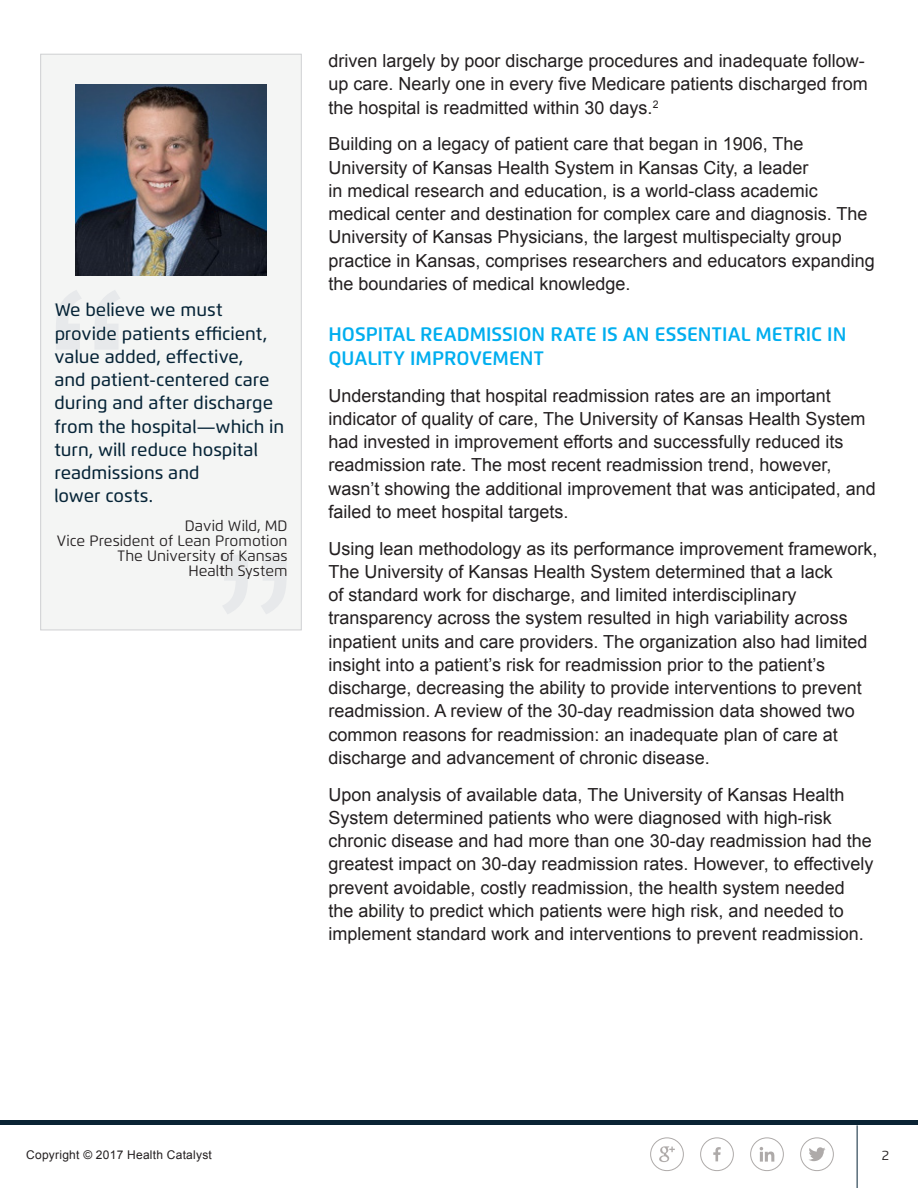
<style>
.page{position:relative;width:918px;height:1188px;background:#fff}
.page>*{position:absolute;margin:0;border:0;box-sizing:border-box;transform-origin:0 0}
.Section_Title{font:600 19.5px/24px "Flexo";color:#00aeef}
.Body_Copy{font:18px/23.2px "Arial";color:#231f20}
.Quotation_body_copy{font:500 18px/23.2px "Flexo";color:#062437}
.Quotation_attributio{font:15px/15px "Flexo";color:#231f20;text-align:right}
.t1{font:13.5px "Flexo";color:#231f20}
.t2{font:12px "Arial";letter-spacing:.02em;color:#231f20}
</style>
<div class="page">
<svg style="left:659px;top:1146px;width:16px;height:16px"></svg>
<div style="left:650px;top:1137px;width:34px;height:34px;border:1px solid #aeaaa9;border-radius:50%"></div>
<hr style="left:857px;top:1125px;width:1px;height:63px;background:#062437">
<div style="left:0;top:1120px;width:918px;height:5px;background:#0a2334"></div>
<svg style="left:809px;top:1147px;width:17px;height:14px"></svg>
<div style="left:800px;top:1137px;width:34px;height:34px;border:1px solid #aeaaa9;border-radius:50%"></div>
<svg style="left:713px;top:1147px;width:8px;height:14px"></svg>
<div style="left:700px;top:1137px;width:34px;height:34px;border:1px solid #aeaaa9;border-radius:50%"></div>
<svg style="left:760px;top:1147px;width:14px;height:15px"></svg>
<div style="left:750px;top:1137px;width:34px;height:34px;border:1px solid #aeaaa9;border-radius:50%"></div>
<div style="left:41px;top:54px;width:260px;height:576px;background:#f4f5f4"></div>
<div style="left:40px;top:54px;width:262px;height:576px;border:1px solid #cfd0d2"></div>
<svg style="left:56px;top:290px;width:64px;height:59px"></svg>
<svg style="left:223px;top:555px;width:63px;height:59px"></svg>
<img style="left:76px;top:84px;width:190px;height:191px">
<p class="Quotation_body_copy" style="left:54px;top:298px;width:231px">We believe we must provide patients efficient, value added, effective,<br>and patient-centered care during and after discharge from the hospital—which in turn, will reduce hospital readmissions and<br>lower costs.</p>
<p class="Quotation_attributio" style="left:57px;top:518px;width:232px">David Wild, MD<br>Vice President of Lean Promotion<br>The University of Kansas<br>Health System</p>
<p class="Body_Copy" style="left:328px;top:49px;width:541px">driven largely by poor discharge procedures and inadequate follow&shy;up care. Nearly one in every five Medicare patients discharged from the hospital is readmitted within 30 days.<sup>2</sup></p>
<p class="Body_Copy" style="left:328px;top:133px;width:548px">Building on a legacy of patient care that began in 1906, The University of Kansas Health System in Kansas City, a leader<br>in medical research and education, is a world-class academic medical center and destination for complex care and diagnosis. The University of Kansas Physicians, the largest multispecialty group practice in Kansas, comprises researchers and educators expanding the boundaries of medical knowledge.</p>
<p class="Section_Title" style="left:328px;top:322px;width:519px">HOSPITAL READMISSION RATE IS AN ESSENTIAL METRIC IN<br>QUALITY IMPROVEMENT</p>
<p class="Body_Copy" style="left:328px;top:384px;width:549px">Understanding that hospital readmission rates are an important indicator of quality of care, The University of Kansas Health System had invested in improvement efforts and successfully reduced its readmission rate. The most recent readmission trend, however, wasn’t showing the additional improvement that was anticipated, and failed to meet hospital targets.</p>
<p class="Body_Copy" style="left:328px;top:537px;width:550px">Using lean methodology as its performance improvement framework, The University of Kansas Health System determined that a lack<br>of standard work for discharge, and limited interdisciplinary transparency across the system resulted in high variability across inpatient units and care providers. The organization also had limited insight into a patient’s risk for readmission prior to the patient’s discharge, decreasing the ability to provide interventions to prevent readmission. A review of the 30-day readmission data showed two common reasons for readmission: an inadequate plan of care at discharge and advancement of chronic disease.</p>
<p class="Body_Copy" style="left:328px;top:783px;width:546px">Upon analysis of available data, The University of Kansas Health System determined patients who were diagnosed with high-risk chronic disease and had more than one 30-day readmission had the greatest impact on 30-day readmission rates. However, to effectively prevent avoidable, costly readmission, the health system needed the ability to predict which patients were high risk, and needed to implement standard work and interventions to prevent readmission.</p>
<p class="t2" style="left:26px;top:1147px;width:187px">Copyright © 2017 Health Catalyst</p>
<p class="t1" style="left:882px;top:1147px;width:9px">2</p>
</div>
